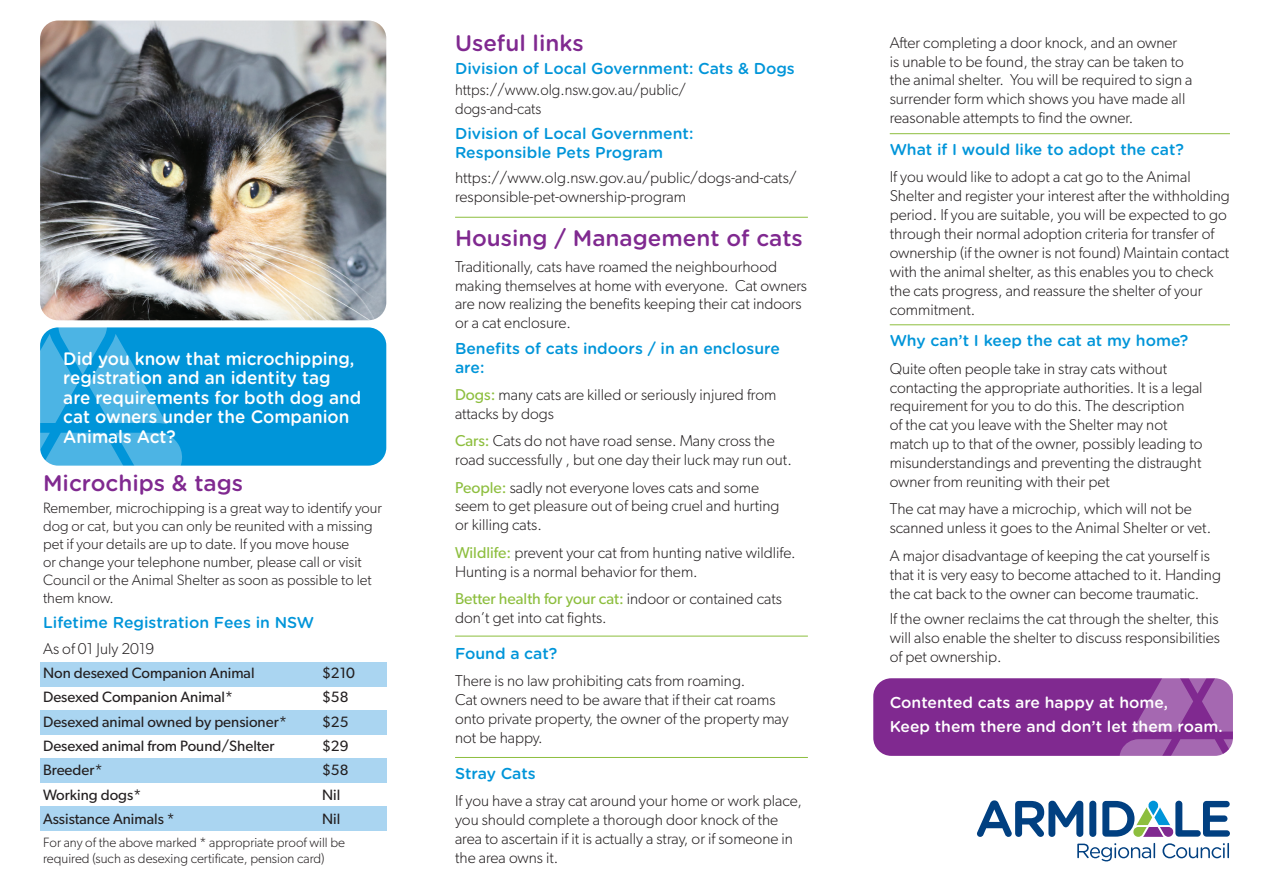
<style>
.page{position:relative;width:1263px;height:893px;background:#fff}
.page>*{position:absolute;margin:0;border:0;box-sizing:border-box;transform-origin:0 0}
.t1{font:500 22.5px "Gotham Rounded";color:#802990}
.t2{font:500 18px/19.5px "Gotham Rounded";color:#fff;scale:.95 1}
.body_copy{font:300 15.75px/18.9px "Gibson";color:#231f20}
.body_copy-2{font:500 15.75px/18.9px "Gotham Rounded";color:#0095d9}
.body_copy-3{font:500 15.75px "Gotham Rounded";color:#fff}
.body_copy-4{font:300 15.75px/18.9px "Gibson";color:#231f20;scale:.95 1}
.body_copy-5{font:300 15px/18px "Gibson";color:#231f20}
.body_copy-6{font:15px "Gibson";color:#231f20}
.body_copy-7{font:300 13.5px/16.2px "Gibson";color:#231f20}
.s1{font-weight:400;color:#8dbe3e}
</style>
<div class="page">
<div style="left:40px;top:327px;width:346px;height:139px;background:#0095d9;border-radius:18px"></div>
<div style="left:40px;top:662px;width:346px;height:24px;background:#aad5f1"></div>
<div style="left:40px;top:710px;width:346px;height:25px;background:#aad5f1"></div>
<div style="left:40px;top:758px;width:346px;height:25px;background:#aad5f1"></div>
<div style="left:40px;top:806px;width:346px;height:25px;background:#aad5f1"></div>
<svg style="left:40px;top:320px;width:127px;height:104px"></svg>
<svg style="left:40px;top:433px;width:143px;height:33px"></svg>
<div style="left:873px;top:678px;width:360px;height:78px;background:#802990;border-radius:18px"></div>
<svg style="left:1131px;top:678px;width:102px;height:55px"></svg>
<svg style="left:1119px;top:739px;width:114px;height:17px"></svg>
<img style="left:40px;top:21px;width:346px;height:299px">
<svg style="left:1077px;top:843px;width:78px;height:18px"></svg>
<svg style="left:1162px;top:843px;width:67px;height:15px"></svg>
<svg style="left:977px;top:800px;width:106px;height:37px"></svg>
<div style="left:1089px;top:801px;width:7px;height:36px;background:#014081;border-radius:3px"></div>
<svg style="left:1102px;top:801px;width:128px;height:36px"></svg>
<hr style="left:455px;top:217px;width:353px;height:1px;background:#8dbe3e">
<hr style="left:455px;top:636px;width:353px;height:1px;background:#8dbe3e">
<hr style="left:455px;top:757px;width:353px;height:1px;background:#8dbe3e">
<hr style="left:890px;top:133px;width:340px;height:1px;background:#8dbe3e">
<hr style="left:890px;top:324px;width:340px;height:1px;background:#8dbe3e">
<p class="t2" style="left:63px;top:348px;width:315px">Did you know that microchipping, registration and an identity tag are requirements for both dog and cat owners under the Companion<br>Animals Act?</p>
<p class="t1" style="left:43px;top:467px;width:202px">Microchips &amp; tags</p>
<p class="body_copy-5" style="left:43px;top:499px;width:340px">Remember, microchipping is a great way to identify your dog or cat, but you can only be reunited with a missing pet if your details are up to date. If you move house<br>or change your telephone number, please call or visit Council or the Animal Shelter as soon as possible to let them know.</p>
<p class="body_copy-2" style="left:43px;top:613px;width:273px">Lifetime Registration Fees in NSW</p>
<p class="body_copy" style="left:43px;top:638px;width:113px">As of 01 July 2019</p>
<p class="body_copy-6" style="left:43px;top:664px;width:213px">Non desexed Companion Animal</p>
<p class="body_copy-6" style="left:322px;top:664px;width:34px">$210</p>
<p class="body_copy-6" style="left:43px;top:688px;width:191px">Desexed Companion Animal*</p>
<p class="body_copy-6" style="left:322px;top:688px;width:28px">$58</p>
<p class="body_copy-6" style="left:43px;top:712px;width:245px">Desexed animal owned by pensioner*</p>
<p class="body_copy-6" style="left:322px;top:712px;width:28px">$25</p>
<p class="body_copy-6" style="left:43px;top:737px;width:233px">Desexed animal from Pound/Shelter</p>
<p class="body_copy-6" style="left:322px;top:737px;width:28px">$29</p>
<p class="body_copy-6" style="left:43px;top:761px;width:61px">Breeder*</p>
<p class="body_copy-6" style="left:322px;top:761px;width:28px">$58</p>
<p class="body_copy-6" style="left:43px;top:786px;width:100px">Working dogs*</p>
<p class="body_copy-6" style="left:322px;top:786px;width:20px">Nil</p>
<p class="body_copy-6" style="left:43px;top:810px;width:133px">Assistance Animals *</p>
<p class="body_copy-6" style="left:322px;top:810px;width:20px">Nil</p>
<p class="body_copy-7" style="left:43px;top:834px;width:303px">For any of the above marked * appropriate proof will be required (such as desexing certificate, pension card)</p>
<p class="t1" style="left:455px;top:27px;width:130px">Useful links</p>
<p class="body_copy-2" style="left:455px;top:59px;width:341px">Division of Local Government: Cats &amp; Dogs</p>
<p class="body_copy-4" style="left:455px;top:80px;width:245px">https://www.olg.nsw.gov.au/public/ dogs-and-cats</p>
<p class="body_copy-2" style="left:455px;top:124px;width:240px">Division of Local Government:<br>Responsible Pets Program</p>
<p class="body_copy" style="left:455px;top:168px;width:343px">https://www.olg.nsw.gov.au/public/dogs-and-cats/ responsible-pet-ownership-program</p>
<p class="t1" style="left:455px;top:222px;width:349px">Housing / Management of cats</p>
<p class="body_copy" style="left:455px;top:257px;width:353px">Traditionally, cats have roamed the neighbourhood making themselves at home with everyone. Cat owners are now realizing the benefits keeping their cat indoors or a cat enclosure.</p>
<p class="body_copy-2" style="left:455px;top:338px;width:326px">Benefits of cats indoors / in an enclosure are:</p>
<p class="body_copy" style="left:455px;top:385px;width:323px"><span class="s1">Dogs:</span> many cats are killed or seriously injured from attacks by dogs</p>
<p class="body_copy" style="left:455px;top:431px;width:338px"><span class="s1">Cars:</span> Cats do not have road sense. Many cross the road successfully , but one day their luck may run out.</p>
<p class="body_copy" style="left:455px;top:477px;width:326px"><span class="s1">People:</span> sadly not everyone loves cats and some seem to get pleasure out of being cruel and hurting or killing cats.</p>
<p class="body_copy" style="left:455px;top:543px;width:342px"><span class="s1">Wildlife:</span> prevent your cat from hunting native wildlife.<br>Hunting is a normal behavior for them.</p>
<p class="body_copy" style="left:455px;top:589px;width:328px"><span class="s1">Better health for your cat:</span> indoor or contained cats don’t get into cat fights.</p>
<p class="body_copy-2" style="left:455px;top:643px;width:104px">Found a cat?</p>
<p class="body_copy" style="left:455px;top:671px;width:335px">There is no law prohibiting cats from roaming.<br>Cat owners need to be aware that if their cat roams onto private property, the owner of the property may not be happy.</p>
<p class="body_copy-2" style="left:455px;top:763px;width:82px">Stray Cats</p>
<p class="body_copy" style="left:455px;top:791px;width:349px">If you have a stray cat around your home or work place, you should complete a thorough door knock of the area to ascertain if it is actually a stray, or if someone in the area owns it.</p>
<p class="body_copy" style="left:890px;top:33px;width:304px">After completing a door knock, and an owner<br>is unable to be found, the stray can be taken to the animal shelter. You will be required to sign a surrender form which shows you have made all reasonable attempts to find the owner.</p>
<p class="body_copy-2" style="left:890px;top:139px;width:296px">What if I would like to adopt the cat?</p>
<p class="body_copy" style="left:890px;top:167px;width:341px">If you would like to adopt a cat go to the Animal Shelter and register your interest after the withholding period. If you are suitable, you will be expected to go through their normal adoption criteria for transfer of ownership (if the owner is not found) Maintain contact with the animal shelter, as this enables you to check the cats progress, and reassure the shelter of your commitment.</p>
<p class="body_copy-2" style="left:890px;top:331px;width:300px">Why can’t I keep the cat at my home?</p>
<p class="body_copy" style="left:890px;top:359px;width:314px">Quite often people take in stray cats without contacting the appropriate authorities. It is a legal requirement for you to do this. The description<br>of the cat you leave with the Shelter may not match up to that of the owner, possibly leading to misunderstandings and preventing the distraught owner from reuniting with their pet</p>
<p class="body_copy" style="left:890px;top:499px;width:323px">The cat may have a microchip, which will not be scanned unless it goes to the Animal Shelter or vet.</p>
<p class="body_copy" style="left:890px;top:546px;width:333px">A major disadvantage of keeping the cat yourself is that it is very easy to become attached to it. Handing the cat back to the owner can become traumatic.</p>
<p class="body_copy" style="left:890px;top:609px;width:332px;text-align:justify">If the owner reclaims the cat through the shelter, this will also enable the shelter to discuss responsibilities of pet ownership.</p>
<p class="body_copy-3" style="left:890px;top:691px;width:280px">Contented cats are happy at home,</p>
<p class="body_copy-3" style="left:890px;top:715px;width:334px">Keep them there and don’t let them roam.</p>
</div>
